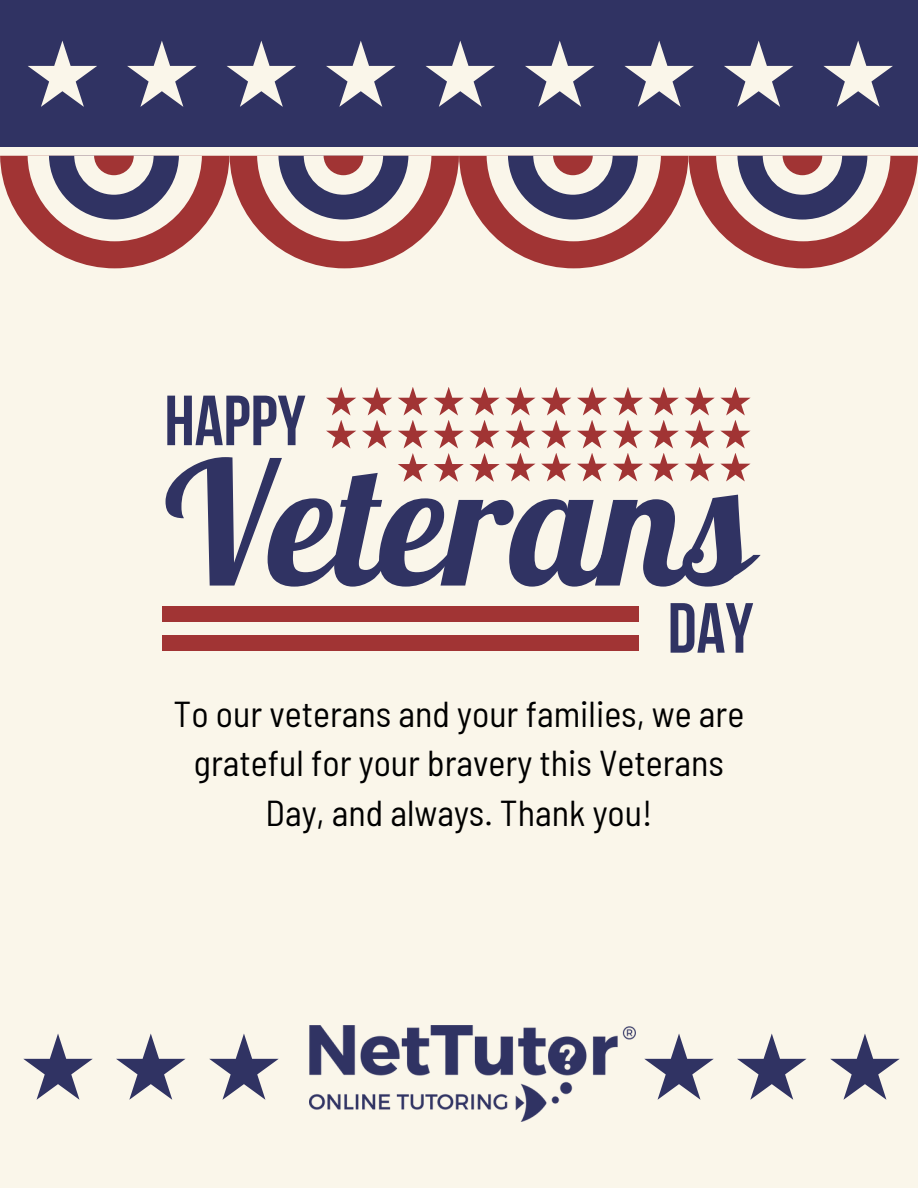
<style>
.page{position:relative;width:918px;height:1188px;background:#faf6ea}
.page>*{position:absolute;margin:0;border:0;box-sizing:border-box;transform-origin:0 0}
.t1{font:171.3px "Lobster";color:#303363}
.t2{font:700 70.8px "Bebas Neue";color:#303363}
.t3{font:semi-condensed 36px/49.5px "Barlow";color:#000;text-align:center}
</style>
<div class="page">
<img style="left:309px;top:1025px;width:326px;height:96px">
<svg style="left:23px;top:1034px;width:70px;height:66px"></svg>
<svg style="left:116px;top:1034px;width:70px;height:66px"></svg>
<svg style="left:209px;top:1034px;width:70px;height:66px"></svg>
<svg style="left:644px;top:1034px;width:70px;height:66px"></svg>
<svg style="left:737px;top:1034px;width:70px;height:66px"></svg>
<svg style="left:830px;top:1034px;width:70px;height:66px"></svg>
<div style="left:0;top:1px;width:918px;height:146px;background:#303363"></div>
<svg style="left:0;top:156px;width:918px;height:112px"></svg>
<svg style="left:28px;top:41px;width:69px;height:66px"></svg>
<svg style="left:127px;top:41px;width:70px;height:66px"></svg>
<svg style="left:227px;top:41px;width:69px;height:66px"></svg>
<svg style="left:326px;top:41px;width:70px;height:66px"></svg>
<svg style="left:426px;top:41px;width:69px;height:66px"></svg>
<svg style="left:525px;top:41px;width:70px;height:66px"></svg>
<svg style="left:624px;top:41px;width:70px;height:66px"></svg>
<svg style="left:724px;top:41px;width:69px;height:66px"></svg>
<svg style="left:823px;top:41px;width:70px;height:66px"></svg>
<div style="left:162px;top:635px;width:476px;height:16px;background:#a13434"></div>
<div style="left:162px;top:606px;width:476px;height:15px;background:#a13434"></div>
<svg style="left:326px;top:387px;width:30px;height:62px"></svg>
<svg style="left:362px;top:387px;width:30px;height:62px"></svg>
<svg style="left:398px;top:387px;width:30px;height:95px"></svg>
<svg style="left:434px;top:387px;width:137px;height:95px"></svg>
<svg style="left:577px;top:387px;width:30px;height:94px"></svg>
<svg style="left:613px;top:387px;width:30px;height:94px"></svg>
<svg style="left:649px;top:387px;width:102px;height:94px"></svg>
<p class="t2" style="left:164px;top:392px;width:143px">HAPPY</p>
<p class="t1" style="left:164px;top:414px;width:590px">Veterans</p>
<p class="t2" style="left:668px;top:600px;width:87px">DAY</p>
<p class="t3" style="left:174px;top:688px;width:572px">To our veterans and your families, we are grateful for your bravery this Veterans<br>Day, and always. Thank you!</p>
</div>
